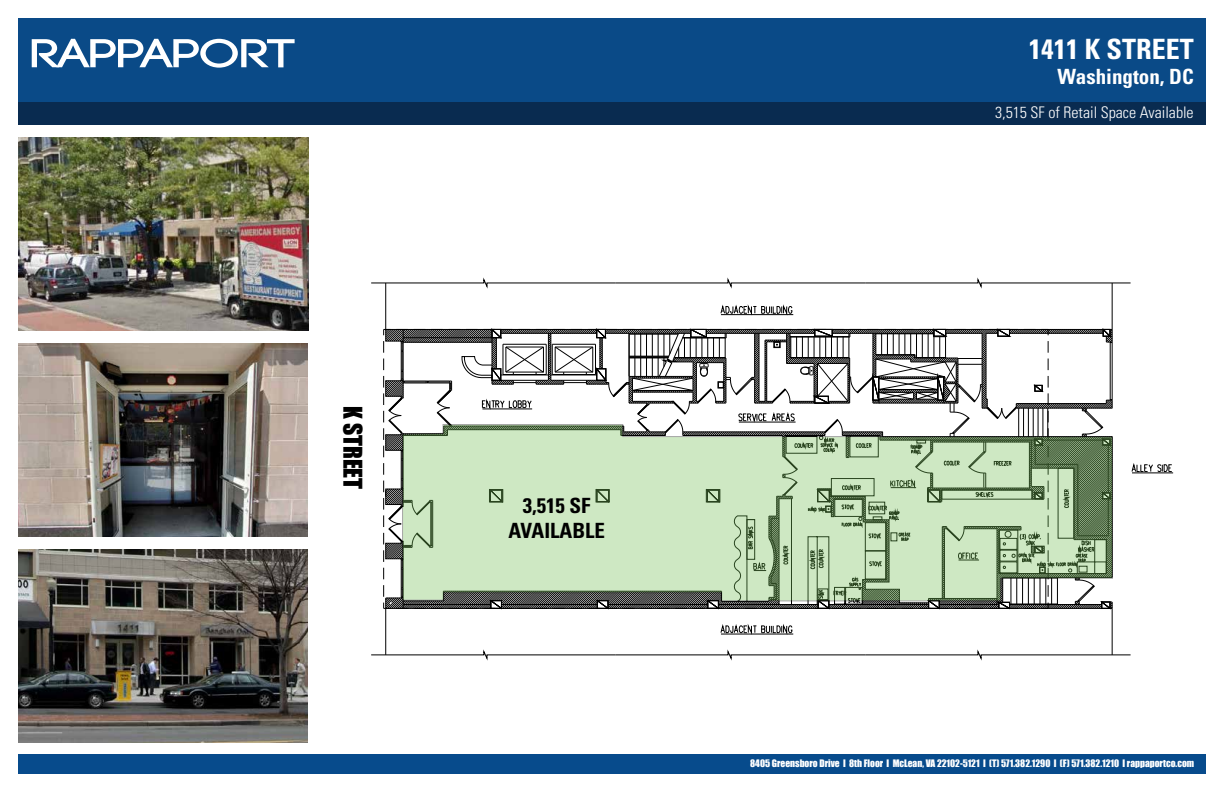
<style>
.page{position:relative;width:1224px;height:792px;background:#fff}
.page>*{position:absolute;margin:0;border:0;box-sizing:border-box;transform-origin:0 0}
.t1{font:700 condensed 28px "Univers LT Std";color:#fff}
.t2{font:23.7px "Impact";color:#000}
.t3{font:700 condensed 21px/25.2px "Univers LT Std";color:#000;text-align:center}
.t4{font:700 condensed 21px "Univers LT Std";color:#fff}
.t5{font:300 condensed 16px "Univers LT Std";color:#fff}
.t6{font:9.5px "Impact";color:#fff}
</style>
<div class="page">
<div style="left:18px;top:18px;width:1188px;height:93px;background:#0a4a87"></div>
<div style="left:18px;top:102px;width:1188px;height:23px;background:#092b50"></div>
<svg style="left:32px;top:39px;width:263px;height:29px"></svg>
<div style="left:19px;top:754px;width:1187px;height:20px;background:#074b8c"></div>
<img style="left:18px;top:344px;width:290px;height:193px">
<img style="left:18px;top:549px;width:290px;height:193px">
<img style="left:18px;top:137px;width:290px;height:193px">
<hr style="left:386px;top:608px;width:1px;height:47px;background:#000">
<hr style="left:386px;top:283px;width:1px;height:46px;background:#000">
<hr style="left:1112px;top:608px;width:1px;height:47px;background:#000">
<hr style="left:1112px;top:283px;width:1px;height:46px;background:#000">
<svg style="left:371px;top:278px;width:760px;height:10px"></svg>
<svg style="left:371px;top:650px;width:760px;height:10px"></svg>
<svg style="left:1132px;top:464px;width:40px;height:8px"></svg>
<hr style="left:1132px;top:473px;width:41px;height:1px;background:#000">
<svg style="left:721px;top:625px;width:71px;height:9px"></svg>
<hr style="left:721px;top:634px;width:72px;height:1px;background:#000">
<svg style="left:721px;top:305px;width:71px;height:9px"></svg>
<hr style="left:721px;top:314px;width:72px;height:1px;background:#000">
<svg style="left:383px;top:329px;width:730px;height:280px"></svg>
<svg style="left:402px;top:424px;width:711px;height:177px;background:#b7cfae"></svg>
<h2 class="t2" style="left:371px;top:406px;width:85px;rotate:90deg">K STREET</h2>
<h3 class="t3" style="left:509px;top:493px;width:98px">3,515 SF<br>AVAILABLE</h3>
<h1 class="t1" style="left:1029px;top:32px;width:166px">1411 K STREET</h1>
<h3 class="t4" style="left:1058px;top:64px;width:138px">Washington, DC</h3>
<h3 class="t5" style="left:995px;top:103px;width:200px">3,515 SF of Retail Space Available</h3>
<p class="t6" style="left:750px;top:756px;width:446px">8405 Greensboro Drive I 8th Floor I McLean, VA 22102-5121 I (T) 571.382.1290 I (F) 571.382.1210 I rappaportco.com</p>
</div>
